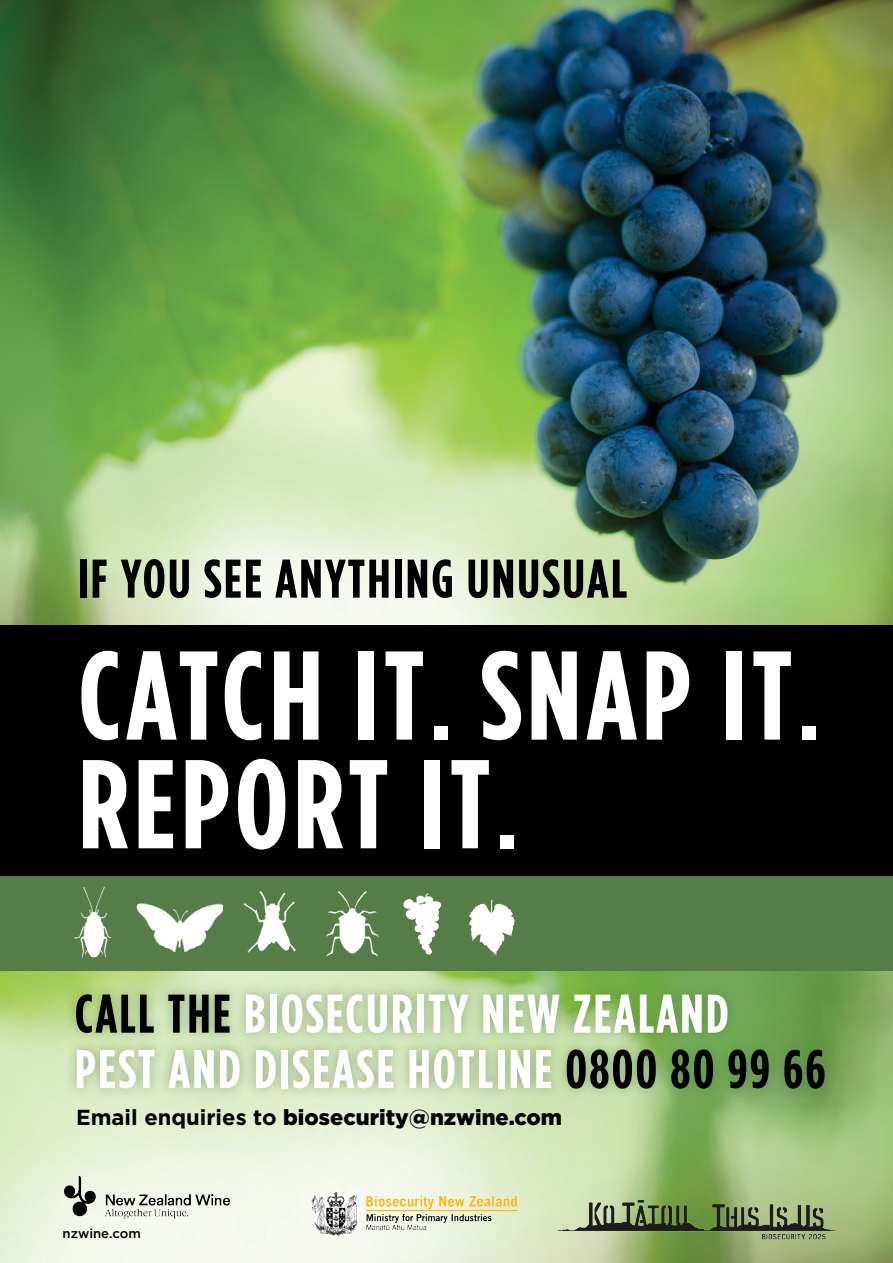
<style>
.page{position:relative;width:893px;height:1263px;background:#fff}
.page>*{position:absolute;margin:0;border:0;box-sizing:border-box;transform-origin:0 0}
.t1{font:700 126px/108.6px "Gotham Condensed";letter-spacing:.04em;color:#fff}
.t2{font:700 54.3px/55.3px "Gotham Condensed";letter-spacing:.04em;color:#fff}
.t3{font:700 54.3px "Gotham Condensed";letter-spacing:.04em;color:#000}
.t4{font:900 21.75px "Gotham";color:#000}
.t5{font:500 13.05px "Gotham";color:#000}
.s1{font-size:97.8px}
.s2{color:#000}
.s3{font-weight:700}
</style>
<div class="page">
<img style="left:0;top:970px;width:893px;height:293px">
<img style="left:0;top:0;width:893px;height:625px">
<div style="left:0;top:625px;width:893px;height:256px;background:#000"></div>
<img style="left:49px;top:1162px;width:195px;height:66px">
<div style="left:0;top:876px;width:893px;height:94px;background:#567c47"></div>
<svg style="left:469px;top:899px;width:46px;height:58px"></svg>
<svg style="left:403px;top:893px;width:38px;height:62px"></svg>
<img style="left:326px;top:892px;width:52px;height:64px">
<img style="left:243px;top:891px;width:53px;height:62px">
<img style="left:136px;top:903px;width:86px;height:49px">
<img style="left:74px;top:888px;width:36px;height:70px">
<div style="left:65px;top:983px;width:770px;height:117px;background:#567c47;opacity:.52"></div>
<img style="left:302px;top:1185px;width:241px;height:55px">
<img style="left:546px;top:1188px;width:301px;height:63px">
<p class="t3" style="left:78px;top:547px;width:551px">IF YOU SEE ANYTHING UNUSUAL</p>
<h1 class="t1" style="left:78px;top:640px;width:742px">CATCH IT<span class="s1">.</span> SNAP IT<span class="s1">.<br></span>REPORT IT<span class="s1">.</span></h1>
<p class="t2" style="left:75px;top:986px;width:752px"><span class="s2">CALL THE</span> BIOSECURITY NEW ZEALAND<br>PEST AND DISEASE HOTLINE <span class="s2">0800 80 99 66</span></p>
<p class="t4" style="left:76px;top:1102px;width:488px"><span class="s3">Email enquiries to</span> biosecurity@nzwine.com</p>
<p class="t5" style="left:63px;top:1225px;width:80px">nzwine.com</p>
</div>
